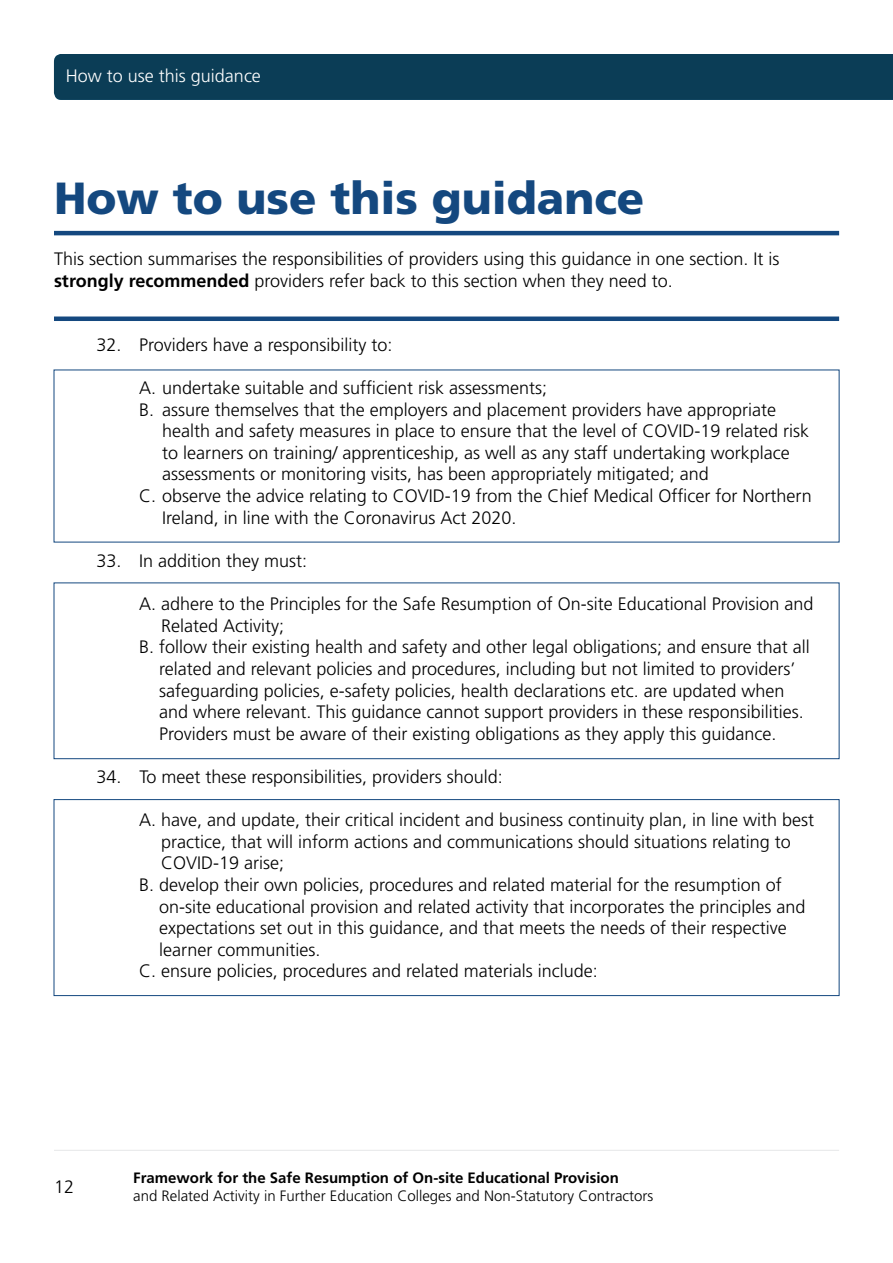
<style>
.page{position:relative;width:893px;height:1263px;background:#fff}
.page>*{position:absolute;margin:0;border:0;box-sizing:border-box;transform-origin:0 0}
.H2_Title{font:900 45px "Frutiger";color:#14487f}
.P_Sub_Tabbed_Content{font:300 18px/21.6px "Frutiger";color:#000}
.P_Tabbed_Letter{font:300 18px/21.6px "Frutiger";color:#000}
.P_Highlight{font:300 18px/21.6px "Frutiger";color:#000}
.t1{font:300 18px "Frutiger";color:#fff}
.t2{font:300 15px "Frutiger";color:#000}
.t3{font:700 15px "Frutiger";color:#000}
.s1{font-weight:700}
</style>
<div class="page">
<hr style="left:54px;top:1150px;width:785px;height:1px;background:#e6e7e8">
<hr style="left:54px;top:231px;width:785px;height:4px;background:#14487f">
<div style="left:54px;top:316px;width:785px;height:5px;background:#14487f"></div>
<div style="left:54px;top:54px;width:839px;height:46px;background:#0b3d56"></div>
<div style="left:54px;top:582px;width:785px;height:177px;border:1px solid #14487f"></div>
<div style="left:54px;top:799px;width:785px;height:197px;border:1px solid #14487f"></div>
<p class="t1" style="left:66px;top:65px;width:197px">How to use this guidance</p>
<h2 class="H2_Title" style="left:54px;top:171px;width:592px">How to use this guidance</h2>
<p class="P_Highlight" style="left:54px;top:248px;width:727px">This section summarises the responsibilities of providers using this guidance in one section. It is <span class="s1">strongly recommended</span> providers refer back to this section when they need to.</p>
<p class="P_Sub_Tabbed_Content" style="left:97px;top:334px;width:297px">32. Providers have a responsibility to:</p>
<p class="P_Sub_Tabbed_Content" style="left:139px;top:377px;width:410px">A. undertake suitable and sufficient risk assessments;</p>
<p class="P_Sub_Tabbed_Content" style="left:162px;top:399px;width:649px;text-indent:-23px">B. assure themselves that the employers and placement providers have appropriate health and safety measures in place to ensure that the level of COVID-19 related risk to learners on training/ apprenticeship, as well as any staff undertaking workplace assessments or monitoring visits, has been appropriately mitigated; and</p>
<p class="P_Sub_Tabbed_Content" style="left:162px;top:485px;width:651px;text-indent:-23px">C. observe the advice relating to COVID-19 from the Chief Medical Officer for Northern<br>Ireland, in line with the Coronavirus Act 2020.</p>
<p class="P_Sub_Tabbed_Content" style="left:97px;top:550px;width:212px">33. In addition they must:</p>
<p class="P_Sub_Tabbed_Content" style="left:161px;top:593px;width:654px;text-indent:-22px">A. adhere to the Principles for the Safe Resumption of On-site Educational Provision and<br>Related Activity;</p>
<p class="P_Sub_Tabbed_Content" style="left:159px;top:636px;width:652px;text-indent:-20px">B. follow their existing health and safety and other legal obligations; and ensure that all related and relevant policies and procedures, including but not limited to providers’ safeguarding policies, e-safety policies, health declarations etc. are updated when and where relevant. This guidance cannot support providers in these responsibilities.<br>Providers must be aware of their existing obligations as they apply this guidance.</p>
<p class="P_Tabbed_Letter" style="left:97px;top:766px;width:408px">34. To meet these responsibilities, providers should:</p>
<p class="P_Tabbed_Letter" style="left:161px;top:809px;width:655px;text-indent:-22px">A. have, and update, their critical incident and business continuity plan, in line with best practice, that will inform actions and communications should situations relating to<br>COVID-19 arise;</p>
<p class="P_Tabbed_Letter" style="left:159px;top:874px;width:648px;text-indent:-20px">B. develop their own policies, procedures and related material for the resumption of on-site educational provision and related activity that incorporates the principles and expectations set out in this guidance, and that meets the needs of their respective learner communities.</p>
<p class="P_Tabbed_Letter" style="left:139px;top:960px;width:460px">C. ensure policies, procedures and related materials include:</p>
<p class="P_Sub_Tabbed_Content" style="left:54px;top:1176px;width:22px">12</p>
<p class="t3" style="left:133px;top:1169px;width:487px">Framework for the Safe Resumption of On-site Educational Provision</p>
<p class="t2" style="left:133px;top:1187px;width:522px">and Related Activity in Further Education Colleges and Non-Statutory Contractors</p>
</div>
